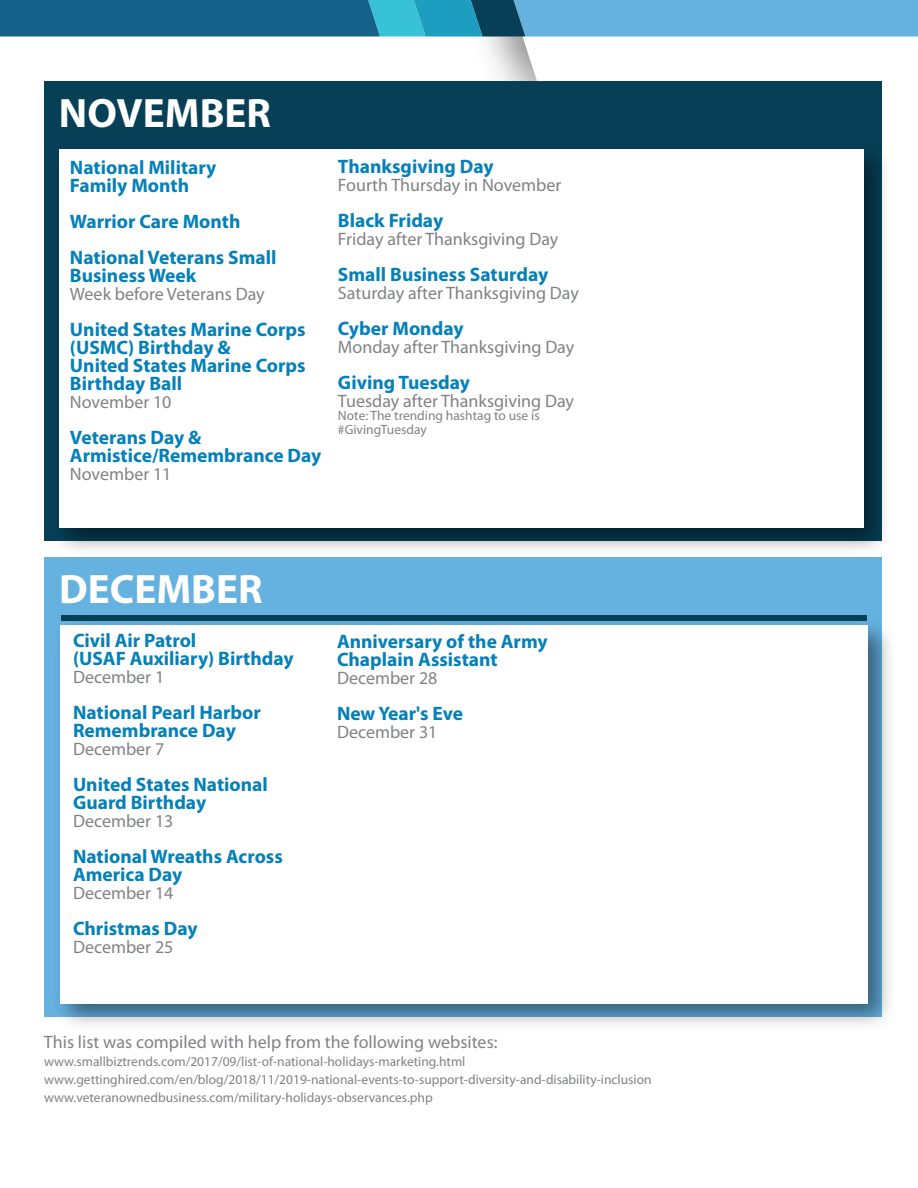
<style>
.page{position:relative;width:918px;height:1188px;background:#fff}
.page>*{position:absolute;margin:0;border:0;box-sizing:border-box;transform-origin:0 0}
.t1{font:700 41.25px "Myriad Pro";color:#fff}
.t2{font:700 19.5px/18px "Myriad Pro";color:#0580b9}
.t3{font:18px "Myriad Pro";color:#808285}
.t4{font:13.5px/18px "Myriad Pro";color:#808285}
</style>
<div class="page">
<svg style="left:226px;top:36px;width:692px;height:14px"></svg>
<svg style="left:0;top:0;width:918px;height:36px"></svg>
<div style="left:44px;top:82px;width:837px;height:459px;background:#074056"></div>
<div style="left:44px;top:557px;width:837px;height:459px;background:#65b1e0"></div>
<img style="left:59px;top:136px;width:826px;height:426px">
<div style="left:59px;top:150px;width:805px;height:378px;background:#fff"></div>
<div style="left:59px;top:139px;width:803px;height:6px;background:#074056"></div>
<img style="left:47px;top:611px;width:843px;height:414px">
<div style="left:61px;top:625px;width:807px;height:378px;background:#fff"></div>
<div style="left:61px;top:615px;width:806px;height:6px;background:#074056"></div>
<h1 class="t1" style="left:59px;top:87px;width:214px">NOVEMBER</h1>
<p class="t2" style="left:70px;top:158px;width:148px">National Military<br>Family Month</p>
<p class="t2" style="left:70px;top:203px;width:208px;line-height:36px">Warrior Care Month<br>National Veterans Small</p>
<p class="t2" style="left:70px;top:266px;width:128px">Business Week</p>
<p class="t3" style="left:70px;top:283px;width:196px">Week before Veterans Day</p>
<p class="t2" style="left:70px;top:320px;width:237px">United States Marine Corps (USMC) Birthday &amp;<br>United States Marine Corps<br>Birthday Ball</p>
<p class="t3" style="left:70px;top:391px;width:103px">November 10</p>
<p class="t2" style="left:70px;top:428px;width:253px">Veterans Day &amp;<br>Armistice/Remembrance Day</p>
<p class="t3" style="left:70px;top:463px;width:103px">November 11</p>
<p class="t2" style="left:338px;top:157px;width:157px">Thanksgiving Day</p>
<p class="t3" style="left:338px;top:174px;width:225px">Fourth Thursday in November</p>
<p class="t2" style="left:338px;top:211px;width:107px">Black Friday</p>
<p class="t3" style="left:338px;top:228px;width:222px">Friday after Thanksgiving Day</p>
<p class="t2" style="left:338px;top:265px;width:212px">Small Business Saturday</p>
<p class="t3" style="left:338px;top:282px;width:242px">Saturday after Thanksgiving Day</p>
<p class="t2" style="left:338px;top:319px;width:127px">Cyber Monday</p>
<p class="t3" style="left:338px;top:336px;width:238px">Monday after Thanksgiving Day</p>
<p class="t2" style="left:338px;top:373px;width:134px">Giving Tuesday</p>
<p class="t3" style="left:338px;top:390px;width:238px">Tuesday after Thanksgiving Day</p>
<p class="t4" style="left:338px;top:409px;width:203px;line-height:13.5px">Note: The trending hashtag to use is #GivingTuesday</p>
<h1 class="t1" style="left:59px;top:562px;width:205px">DECEMBER</h1>
<p class="t2" style="left:73px;top:631px;width:222px">Civil Air Patrol<br>(USAF Auxiliary) Birthday</p>
<p class="t3" style="left:73px;top:666px;width:93px">December 1</p>
<p class="t2" style="left:73px;top:703px;width:189px">National Pearl Harbor<br>Remembrance Day</p>
<p class="t3" style="left:73px;top:738px;width:93px">December 7</p>
<p class="t2" style="left:73px;top:775px;width:196px">United States National<br>Guard Birthday</p>
<p class="t3" style="left:73px;top:810px;width:102px">December 13</p>
<p class="t2" style="left:73px;top:847px;width:211px">National Wreaths Across<br>America Day</p>
<p class="t3" style="left:73px;top:882px;width:102px">December 14</p>
<p class="t2" style="left:73px;top:919px;width:126px">Christmas Day</p>
<p class="t3" style="left:73px;top:936px;width:102px">December 25</p>
<p class="t2" style="left:337px;top:632px;width:212px">Anniversary of the Army<br>Chaplain Assistant</p>
<p class="t3" style="left:337px;top:667px;width:102px">December 28</p>
<p class="t2" style="left:337px;top:704px;width:128px">New Year's Eve</p>
<p class="t3" style="left:337px;top:721px;width:102px">December 31</p>
<p class="t3" style="left:44px;top:1031px;width:455px">This list was compiled with help from the following websites:</p>
<p class="t4" style="left:44px;top:1052px;width:609px">www.smallbiztrends.com/2017/09/list-of-national-holidays-marketing.html www.gettinghired.com/en/blog/2018/11/2019-national-events-to-support-diversity-and-disability-inclusion www.veteranownedbusiness.com/military-holidays-observances.php</p>
</div>
